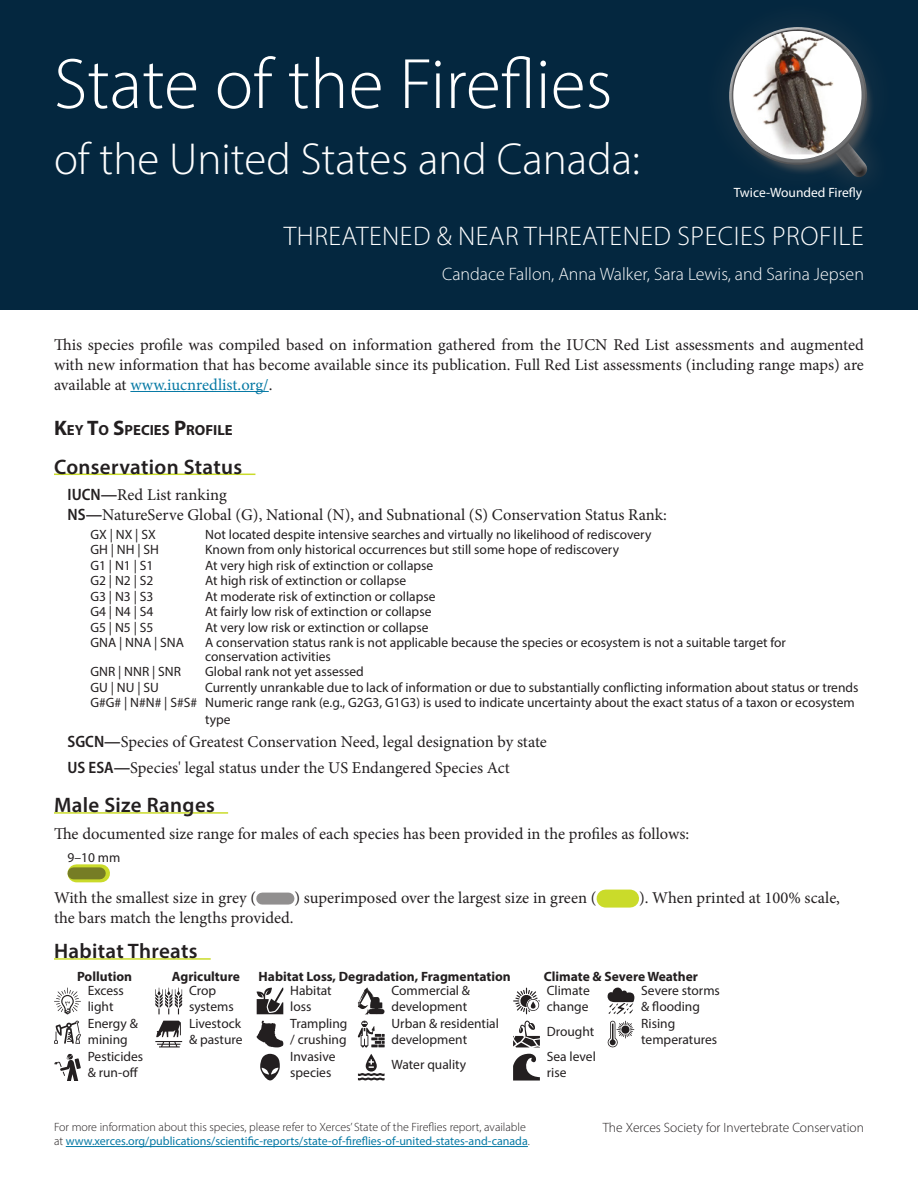
<style>
.page{position:relative;width:918px;height:1188px;background:#fff}
.page>*{position:absolute;margin:0;border:0;box-sizing:border-box;transform-origin:0 0}
.t1{font:300 72px "Myriad Pro";color:#fff}
.t2{font:300 45px "Myriad Pro";color:#fff}
.t3{font:300 27px "Myriad Pro";letter-spacing:.02em;color:#fff}
.t4{font:600 21px "Myriad Pro";letter-spacing:.015em;color:#231f20}
.t5{font:300 18px "Myriad Pro";color:#fff}
.t6{font:16.5px/19.8px "Minion Pro";color:#231f20}
.t7{font:700 14.7px "Myriad Pro";color:#231f20}
.t8{font:13.5px/16.2px "Myriad Pro";color:#231f20}
.t9{font:700 13.5px "Myriad Pro";color:#231f20}
.t10{font:300 13.5px "Myriad Pro";color:#231f20}
.t11{font:13.5px "Myriad Pro";color:#fff}
.t12{font:12px "Myriad Pro";color:#087aa5}
.t13{font:300 12px "Myriad Pro";color:#231f20}
.s1{color:#087aa5}
.s2{font-size:21px}
.s3{font-family:"Myriad Pro";font-weight:600;font-stretch:semi-condensed}
.s4{font-weight:300;color:#231f20}
</style>
<div class="page">
<div style="left:0;top:0;width:918px;height:310px;background:#04273f"></div>
<svg style="left:778px;top:27px;width:40px;height:3px"></svg>
<svg style="left:729px;top:30px;width:92px;height:92px"></svg>
<hr style="left:66px;top:1146px;width:462px;height:1px;background:#087aa5">
<hr style="left:130px;top:391px;width:139px;height:1px;background:#087aa5">
<hr style="left:54px;top:474px;width:201px;height:1px;background:#cadb2a">
<hr style="left:54px;top:812px;width:174px;height:2px;background:#cadb2a">
<div style="left:77px;top:864px;width:24px;height:18px;background:linear-gradient(to right,#cadb2a,#cadb2a)"></div>
<div style="left:74px;top:867px;width:26px;height:12px;background:#767d25"></div>
<div style="left:262px;top:893px;width:26px;height:12px;background:#918f8f"></div>
<div style="left:606px;top:890px;width:24px;height:18px;background:#cadb2a"></div>
<hr style="left:54px;top:958px;width:157px;height:2px;background:#cadb2a">
<svg style="left:54px;top:988px;width:27px;height:26px"></svg>
<svg style="left:155px;top:988px;width:27px;height:26px"></svg>
<svg style="left:257px;top:988px;width:26px;height:26px"></svg>
<svg style="left:358px;top:987px;width:27px;height:27px"></svg>
<svg style="left:513px;top:988px;width:27px;height:26px"></svg>
<svg style="left:608px;top:988px;width:26px;height:26px"></svg>
<svg style="left:54px;top:1021px;width:27px;height:23px"></svg>
<svg style="left:155px;top:1021px;width:27px;height:26px"></svg>
<svg style="left:257px;top:1021px;width:27px;height:26px"></svg>
<svg style="left:358px;top:1021px;width:27px;height:26px"></svg>
<svg style="left:513px;top:1021px;width:27px;height:26px"></svg>
<svg style="left:608px;top:1021px;width:26px;height:27px"></svg>
<svg style="left:54px;top:1054px;width:27px;height:27px"></svg>
<svg style="left:260px;top:1054px;width:20px;height:26px"></svg>
<svg style="left:358px;top:1054px;width:27px;height:26px"></svg>
<svg style="left:513px;top:1054px;width:27px;height:27px"></svg>
<div style="left:734px;top:34px;width:141px;height:142px;background:#57585a;opacity:.75"></div>
<div style="left:733px;top:31px;width:129px;height:128px;background:#fff;border-radius:50%"></div>
<img style="left:742px;top:31px;width:111px;height:123px">
<h1 class="t1" style="left:54px;top:56px;width:560px">State of the Fireflies</h1>
<h2 class="t2" style="left:54px;top:142px;width:588px">of the United States and Canada:</h2>
<p class="t11" style="left:734px;top:187px;width:130px">Twice-Wounded Firefly</p>
<h3 class="t3" style="left:284px;top:225px;width:582px">THREATENED &amp; NEAR THREATENED SPECIES PROFILE</h3>
<h3 class="t5" style="left:442px;top:267px;width:423px">Candace Fallon, Anna Walker, Sara Lewis, and Sarina Jepsen</h3>
<p class="t6" style="left:54px;top:337px;width:812px;text-align:justify">This species profile was compiled based on information gathered from the IUCN Red List assessments and augmented with new information that has become available since its publication. Full Red List assessments (including range maps) are available at <span class="s1">www.iucnredlist.org/</span>.</p>
<p class="t7" style="left:54px;top:421px;width:180px"><span class="s2">K</span>EY <span class="s2">T</span>O <span class="s2">S</span>PECIES <span class="s2">P</span>ROFILE</p>
<h3 class="t4" style="left:54px;top:458px;width:190px">Conservation Status</h3>
<p class="t6" style="left:68px;top:486px;width:601px"><span class="s3">IUCN—</span>Red List ranking<br><span class="s3">NS—</span>NatureServe Global (G), National (N), and Subnational (S) Conservation Status Rank:</p>
<p class="t8" style="left:90px;top:527px;width:67px">GX | NX | SX</p>
<p class="t8" style="left:205px;top:527px;width:448px">Not located despite intensive searches and virtually no likelihood of rediscovery</p>
<p class="t8" style="left:90px;top:543px;width:70px">GH | NH | SH</p>
<p class="t8" style="left:205px;top:543px;width:415px">Known from only historical occurrences but still some hope of rediscovery</p>
<p class="t8" style="left:90px;top:558px;width:64px">G1 | N1 | S1</p>
<p class="t8" style="left:205px;top:558px;width:230px">At very high risk of extinction or collapse</p>
<p class="t8" style="left:90px;top:574px;width:64px">G2 | N2 | S2</p>
<p class="t8" style="left:205px;top:574px;width:203px">At high risk of extinction or collapse</p>
<p class="t8" style="left:90px;top:589px;width:64px">G3 | N3 | S3</p>
<p class="t8" style="left:205px;top:589px;width:232px">At moderate risk of extinction or collapse</p>
<p class="t8" style="left:90px;top:605px;width:64px">G4 | N4 | S4</p>
<p class="t8" style="left:205px;top:605px;width:228px">At fairly low risk of extinction or collapse</p>
<p class="t8" style="left:90px;top:620px;width:64px">G5 | N5 | S5</p>
<p class="t8" style="left:205px;top:620px;width:225px">At very low risk or extinction or collapse</p>
<p class="t8" style="left:90px;top:636px;width:95px">GNA | NNA | SNA</p>
<p class="t8" style="left:205px;top:637px;width:582px;line-height:13.5px">A conservation status rank is not applicable because the species or ecosystem is not a suitable target for conservation activities</p>
<p class="t8" style="left:90px;top:665px;width:92px">GNR | NNR | SNR</p>
<p class="t8" style="left:205px;top:665px;width:160px">Global rank not yet assessed</p>
<p class="t8" style="left:90px;top:680px;width:70px">GU | NU | SU</p>
<p class="t8" style="left:205px;top:680px;width:655px">Currently unrankable due to lack of information or due to substantially conflicting information about status or trends</p>
<p class="t8" style="left:90px;top:696px;width:766px">G#G# | N#N# | S#S# Numeric range rank (e.g., G2G3, G1G3) is used to indicate uncertainty about the exact status of a taxon or ecosystem</p>
<p class="t8" style="left:205px;top:712px;width:27px">type</p>
<p class="t6" style="left:68px;top:730px;width:481px;line-height:26.5px"><span class="s3">SGCN—</span>Species of Greatest Conservation Need, legal designation by state<br><span class="s3">US ESA—</span>Species' legal status under the US Endangered Species Act</p>
<h3 class="t4" style="left:54px;top:797px;width:162px">Male Size Ranges</h3>
<p class="t6" style="left:54px;top:825px;width:637px">The documented size range for males of each species has been provided in the profiles as follows:</p>
<p class="t8" style="left:68px;top:850px;width:54px">9–10 mm</p>
<p class="t6" style="left:54px;top:889px;width:204px">With the smallest size in grey (</p>
<p class="t6" style="left:294px;top:889px;width:304px">) superimposed over the largest size in green (</p>
<p class="t6" style="left:639px;top:889px;width:202px">). When printed at 100% scale,</p>
<p class="t6" style="left:54px;top:909px;width:241px">the bars match the lengths provided.</p>
<h3 class="t4" style="left:54px;top:943px;width:145px">Habitat Threats</h3>
<p class="t9" style="left:77px;top:971px;width:56px">Pollution</p>
<p class="t9" style="left:172px;top:971px;width:70px">Agriculture</p>
<p class="t9" style="left:259px;top:971px;width:254px">Habitat Loss, Degradation, Fragmentation</p>
<p class="t9" style="left:544px;top:971px;width:156px">Climate &amp; Severe Weather</p>
<p class="t8" style="left:88px;top:983px;width:38px">Excess light</p>
<p class="t8" style="left:189px;top:983px;width:46px">Crop systems</p>
<p class="t8" style="left:290px;top:983px;width:43px">Habitat loss</p>
<p class="t8" style="left:392px;top:983px;width:80px">Commercial &amp; development</p>
<p class="t8" style="left:547px;top:983px;width:45px">Climate change</p>
<p class="t8" style="left:641px;top:983px;width:80px">Severe storms &amp; flooding</p>
<p class="t8" style="left:88px;top:1016px;width:52px">Energy &amp; mining</p>
<p class="t8" style="left:189px;top:1016px;width:55px">Livestock &amp; pasture</p>
<p class="t8" style="left:290px;top:1016px;width:59px">Trampling / crushing</p>
<p class="t8" style="left:392px;top:1016px;width:109px">Urban &amp; residential development</p>
<p class="t8" style="left:547px;top:1024px;width:49px">Drought</p>
<p class="t8" style="left:641px;top:1016px;width:77px">Rising temperatures</p>
<p class="t8" style="left:88px;top:1049px;width:57px">Pesticides &amp; run-off</p>
<p class="t8" style="left:290px;top:1049px;width:47px">Invasive species</p>
<p class="t8" style="left:392px;top:1057px;width:76px">Water quality</p>
<p class="t8" style="left:547px;top:1049px;width:51px">Sea level rise</p>
<p class="t13" style="left:54px;top:1122px;width:473px">For more information about this species, please refer to Xerces’ State of the Fireflies report, available</p>
<p class="t10" style="left:603px;top:1122px;width:263px">The Xerces Society for Invertebrate Conservation</p>
<p class="t12" style="left:54px;top:1136px;width:477px"><span class="s4">at</span> www.xerces.org/publications/scientific-reports/state-of-fireflies-of-united-states-and-canada<span class="s4">.</span></p>
</div>
